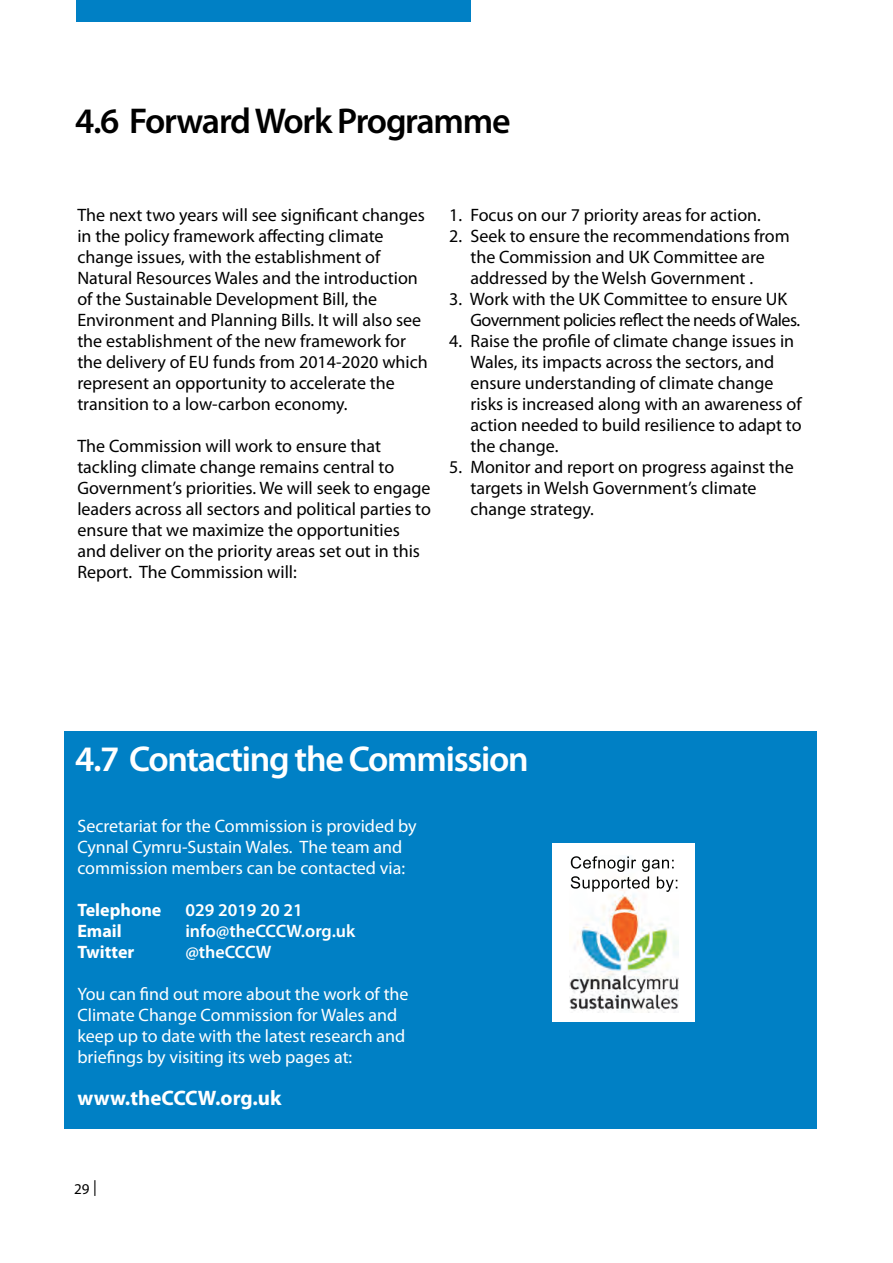
<style>
.page{position:relative;width:893px;height:1263px;background:#fff}
.page>*{position:absolute;margin:0;border:0;box-sizing:border-box;transform-origin:0 0}
.t1{font:600 36px "Myriad Pro";letter-spacing:-.035em;color:#fff}
.t2{font:600 36px "Myriad Pro";letter-spacing:-.035em;color:#000}
.t3{font:700 21px "Myriad Pro";color:#fff}
.t4{font:18px/21px "Myriad Pro";color:#000}
.t5{font:18px/21px "Myriad Pro";color:#fff}
.t6{font:18px/21px "Myriad Pro";letter-spacing:-.03em;color:#000}
.t7{font:600 18px "Myriad Pro";color:#fff}
.t8{font:700 18px "Myriad Pro";color:#fff}
.t9{font:15px "Myriad Pro";color:#000}
.s1{font-size:15.75px}
</style>
<div class="page">
<div style="left:64px;top:731px;width:752px;height:397px;background:#0080c5"></div>
<div style="left:77px;top:0;width:394px;height:22px;background:#0080c5"></div>
<div style="left:553px;top:843px;width:142px;height:179px;background:#fff"></div>
<img style="left:569px;top:859px;width:110px;height:153px">
<img style="left:571px;top:856px;width:78px;height:16px">
<h1 class="t2" style="left:75px;top:107px;width:437px">4.6 Forward Work Programme</h1>
<p class="t4" style="left:77px;top:206px;width:352px">The next two years will see significant changes in the policy framework affecting climate change issues, with the establishment of Natural Resources Wales and the introduction of the Sustainable Development Bill, the Environment and Planning Bills. It will also see the establishment of the new framework for the delivery of EU funds from 2014-2020 which represent an opportunity to accelerate the transition to a low-carbon economy.</p>
<p class="t4" style="left:77px;top:437px;width:355px">The Commission will work to ensure that tackling climate change remains central to Government’s priorities. We will seek to engage leaders across all sectors and political parties to ensure that we maximize the opportunities and deliver on the priority areas set out in this Report. The Commission will:</p>
<p class="t4" style="left:449px;top:206px;width:313px">1. Focus on our 7 priority areas for action.</p>
<p class="t4" style="left:470px;top:227px;width:321px;text-indent:-21px">2. Seek to ensure the recommendations from the Commission and UK Committee are addressed by the Welsh Government .</p>
<p class="t6" style="left:470px;top:290px;width:331px;text-indent:-21px">3. Work with the UK Committee to ensure UK<br>Government policies reflect the needs of Wales.</p>
<p class="t4" style="left:470px;top:332px;width:333px;text-indent:-21px">4. Raise the profile of climate change issues in Wales, its impacts across the sectors, and ensure understanding of climate change risks is increased along with an awareness of action needed to build resilience to adapt to the change.</p>
<p class="t4" style="left:470px;top:458px;width:325px;text-indent:-21px">5. Monitor and report on progress against the targets in Welsh Government’s climate change strategy.</p>
<h1 class="t1" style="left:75px;top:745px;width:455px">4.7 Contacting the Commission</h1>
<p class="t5" style="left:77px;top:817px;width:341px">Secretariat for the Commission is provided by<br>Cynnal Cymru-Sustain Wales. The team and commission members can be contacted via:</p>
<p class="t8" style="left:77px;top:903px;width:86px">Telephone</p>
<p class="t7" style="left:185px;top:903px;width:119px">029 2019 20 21</p>
<p class="t8" style="left:77px;top:924px;width:46px">Email</p>
<p class="t7" style="left:185px;top:924px;width:171px">info@theCCCW.org.uk</p>
<p class="t8" style="left:77px;top:945px;width:58px">Twitter</p>
<p class="t7" style="left:185px;top:945px;width:88px">@theCCCW</p>
<p class="t5" style="left:77px;top:985px;width:333px">You can find out more about the work of the Climate Change Commission for Wales and keep up to date with the latest research and briefings by visiting its web pages at:</p>
<p class="t3" style="left:77px;top:1090px;width:206px">www.theCCCW.org.uk</p>
<p class="t9" style="left:74px;top:1183px;width:24px">29 <span class="s1">|</span></p>
</div>
